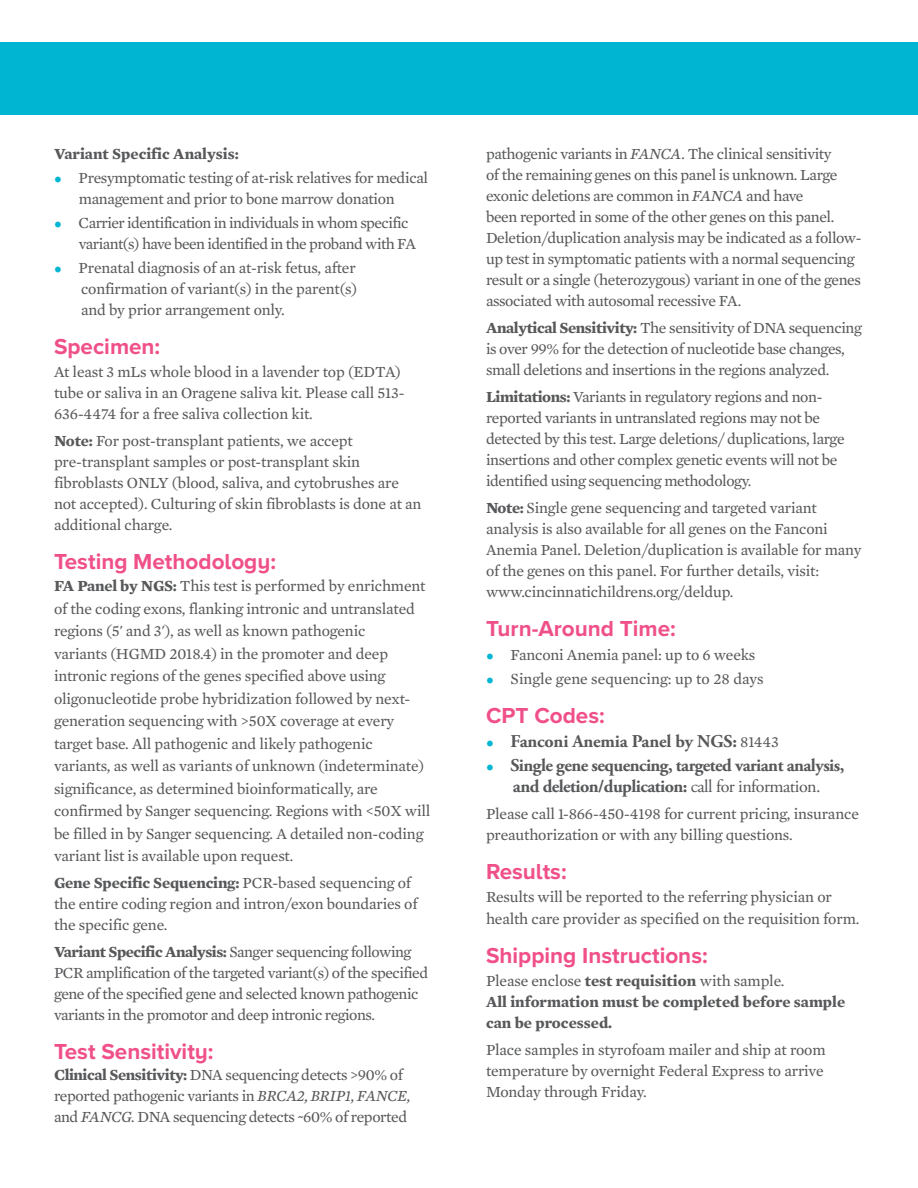
<style>
.page{position:relative;width:918px;height:1188px;background:#fff}
.page>*{position:absolute;margin:0;border:0;box-sizing:border-box;transform-origin:0 0}
.t1{font:700 22.5px "Proxima Nova A";color:#f05089}
.t2{font:700 18px/21px "Adobe Garamond Pro";letter-spacing:-.03em;color:#57585a;text-align:center}
.t3{font:700 18px "Adobe Garamond Pro";letter-spacing:-.01em;color:#57585a}
.t4{font:15.75px/21px "Mercury Text G2";letter-spacing:-.01em;color:#57585a}
.t5{font:15.75px/21px "Mercury Text G2";letter-spacing:-.03em;color:#57585a}
.t6{font:15.75px "Mercury Text G2";letter-spacing:-.035em;color:#57585a}
.t7{font:700 15.75px/21px "Mercury Text G2";color:#57585a}
.s1{font-family:"Garamond Premr Pro";font-size:18px;color:#00b5d1}
.s2{font-weight:700}
.s3{font-style:italic}
.s4{font-family:"Garamond Premr Pro";font-weight:400;color:#00b5d1}
.s5{font-family:"Mercury Text G2";font-weight:400;font-size:15.75px}
.s6{font-weight:400}
</style>
<div class="page">
<div style="left:0;top:43px;width:918px;height:72px;background:#00b5d1"></div>
<p class="t7" style="left:54px;top:143px;width:186px">Variant Specific Analysis:</p>
<p class="t4" style="left:54px;top:167px;width:376px"><span class="s1">•</span> Presymptomatic testing of at-risk relatives for medical</p>
<p class="t4" style="left:79px;top:188px;width:317px">management and prior to bone marrow donation</p>
<p class="t6" style="left:54px;top:212px;width:356px"><span class="s1">•</span> Carrier identification in individuals in whom specific</p>
<p class="t6" style="left:79px;top:232px;width:339px">variant(s) have been identified in the proband with FA</p>
<p class="t4" style="left:54px;top:257px;width:305px;text-align:right"><span class="s1">•</span> Prenatal diagnosis of an at-risk fetus, after confirmation of variant(s) in the parent(s)</p>
<p class="t4" style="left:81px;top:299px;width:205px">and by prior arrangement only.</p>
<p class="t1" style="left:54px;top:330px;width:108px">Specimen:</p>
<p class="t4" style="left:54px;top:360px;width:352px">At least 3 mLs whole blood in a lavender top (EDTA) tube or saliva in an Oragene saliva kit. Please call 513-<br>636-4474 for a free saliva collection kit.</p>
<p class="t4" style="left:54px;top:429px;width:300px"><span class="s2">Note:</span> For post-transplant patients, we accept</p>
<p class="t4" style="left:54px;top:450px;width:369px">pre-transplant samples or post-transplant skin fibroblasts ONLY (blood, saliva, and cytobrushes are not accepted). Culturing of skin fibroblasts is done at an additional charge.</p>
<p class="t1" style="left:54px;top:544px;width:224px">Testing Methodology:</p>
<p class="t4" style="left:54px;top:574px;width:378px;line-height:22.5px"><span class="s2">FA Panel by NGS:</span> This test is performed by enrichment of the coding exons, flanking intronic and untranslated regions (5' and 3'), as well as known pathogenic<br>variants (HGMD 2018.4) in the promoter and deep intronic regions of the genes specified above using oligonucleotide probe hybridization followed by next&shy;generation sequencing with &gt;50X coverage at every target base. All pathogenic and likely pathogenic variants, as well as variants of unknown (indeterminate) significance, as determined bioinformatically, are confirmed by Sanger sequencing. Regions with &lt;50X will be filled in by Sanger sequencing. A detailed non-coding variant list is available upon request.</p>
<p class="t4" style="left:54px;top:872px;width:365px"><span class="s2">Gene Specific Sequencing:</span> PCR-based sequencing of the entire coding region and intron/exon boundaries of the specific gene.</p>
<p class="t5" style="left:54px;top:941px;width:376px"><span class="s2">Variant Specific Analysis:</span> Sanger sequencing following PCR amplification of the targeted variant(s) of the specified gene of the specified gene and selected known pathogenic variants in the promotor and deep intronic regions.</p>
<p class="t1" style="left:54px;top:1035px;width:161px">Test Sensitivity:</p>
<p class="t4" style="left:54px;top:1064px;width:358px"><span class="s2">Clinical Sensitivity:</span> DNA sequencing detects &gt;90% of reported pathogenic variants in <span class="s3">BRCA2, BRIP1, FANCE, </span>and <span class="s3">FANCG.</span> DNA sequencing detects ~60% of reported</p>
<p class="t4" style="left:486px;top:143px;width:377px">pathogenic variants in <span class="s3">FANCA.</span> The clinical sensitivity<br>of the remaining genes on this panel is unknown. Large exonic deletions are common in <span class="s3">FANCA</span> and have<br>been reported in some of the other genes on this panel.<br>Deletion/duplication analysis may be indicated as a follow&shy;up test in symptomatic patients with a normal sequencing result or a single (heterozygous) variant in one of the genes associated with autosomal recessive FA.</p>
<p class="t4" style="left:486px;top:317px;width:377px"><span class="s2">Analytical Sensitivity:</span> The sensitivity of DNA sequencing is over 99% for the detection of nucleotide base changes, small deletions and insertions in the regions analyzed.</p>
<p class="t4" style="left:486px;top:385px;width:360px"><span class="s2">Limitations:</span> Variants in regulatory regions and non&shy;reported variants in untranslated regions may not be detected by this test. Large deletions/ duplications, large insertions and other complex genetic events will not be identified using sequencing methodology.</p>
<p class="t4" style="left:486px;top:496px;width:377px"><span class="s2">Note:</span> Single gene sequencing and targeted variant analysis is also available for all genes on the Fanconi Anemia Panel. Deletion/duplication is available for many of the genes on this panel. For further details, visit:</p>
<p class="t4" style="left:486px;top:580px;width:249px">www.cincinnatichildrens.org/deldup.</p>
<p class="t1" style="left:486px;top:612px;width:191px">Turn-Around Time:</p>
<p class="t4" style="left:486px;top:644px;width:271px"><span class="s1">•</span> Fanconi Anemia panel: up to 6 weeks</p>
<p class="t4" style="left:486px;top:668px;width:279px"><span class="s1">•</span> Single gene sequencing: up to 28 days</p>
<p class="t1" style="left:486px;top:699px;width:120px">CPT Codes:</p>
<p class="t3" style="left:486px;top:731px;width:294px"><span class="s4">•</span> Fanconi Anemia Panel by NGS: <span class="s5">81443</span></p>
<p class="t2" style="left:486px;top:755px;width:360px"><span class="s4">•</span> Single gene sequencing, targeted variant analysis, and deletion/duplication: <span class="s6">call for information.</span></p>
<p class="t4" style="left:486px;top:803px;width:374px">Please call 1-866-450-4198 for current pricing, insurance preauthorization or with any billing questions.</p>
<p class="t1" style="left:486px;top:855px;width:82px">Results:</p>
<p class="t4" style="left:486px;top:884px;width:375px;line-height:22.5px">Results will be reported to the referring physician or health care provider as specified on the requisition form.</p>
<p class="t1" style="left:486px;top:939px;width:223px">Shipping Instructions:</p>
<p class="t4" style="left:486px;top:969px;width:300px">Please enclose <span class="s2">test requisition</span> with sample.</p>
<p class="t7" style="left:486px;top:990px;width:361px">All information must be completed before sample can be processed.</p>
<p class="t4" style="left:486px;top:1038px;width:341px;text-align:justify">Place samples in styrofoam mailer and ship at room temperature by overnight Federal Express to arrive Monday through Friday.</p>
</div>
